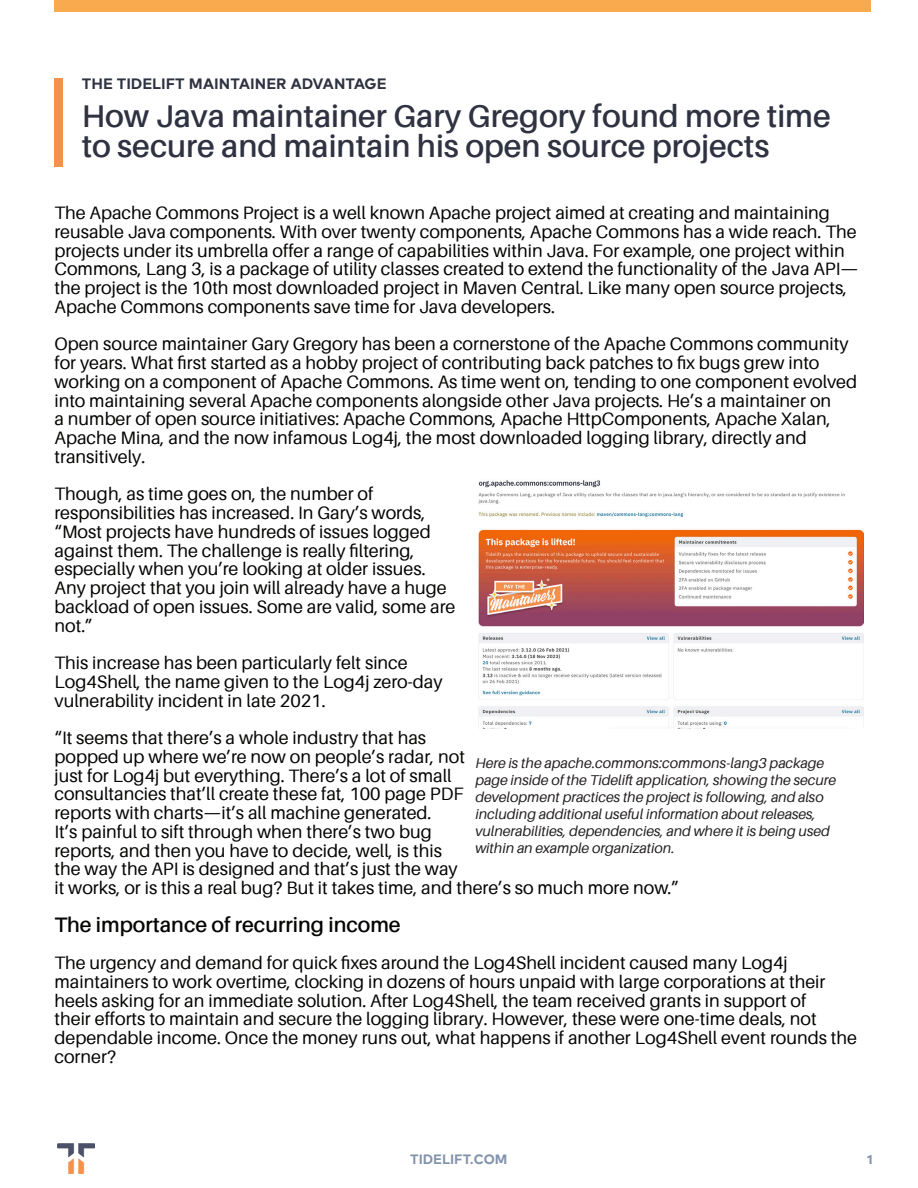
<style>
.page{position:relative;width:918px;height:1188px;background:#fff}
.page>*{position:absolute;margin:0;border:0;box-sizing:border-box;transform-origin:0 0}
.heading_2{font:600 31.5px/30px "Aileron";color:#2e3241}
.t1{font:600 21px "Aileron";color:#040503}
.t2{font:18px/18.8px "Aileron";color:#040503}
.heading_2-2{font:700 15px "Typold";color:#2e3241}
.t3{font:italic 14.25px/17.1px "Aileron";color:#231f20}
.Heading{font:700 13.5px "Typold";color:#8292ac}
</style>
<div class="page">
<div style="left:55px;top:78px;width:8px;height:88px;background:#f6914d"></div>
<div style="left:55px;top:0;width:816px;height:12px;background:#faaa4e"></div>
<img style="left:58px;top:1143px;width:36px;height:31px">
<img style="left:478px;top:480px;width:386px;height:249px">
<p class="heading_2-2" style="left:82px;top:71px;width:306px">THE TIDELIFT MAINTAINER ADVANTAGE</p>
<p class="heading_2" style="left:82px;top:101px;width:750px">How Java maintainer Gary Gregory found more time to secure and maintain his open source projects</p>
<p class="t2" style="left:55px;top:204px;width:805px">The Apache Commons Project is a well known Apache project aimed at creating and maintaining reusable Java components. With over twenty components, Apache Commons has a wide reach. The projects under its umbrella offer a range of capabilities within Java. For example, one project within Commons, Lang 3, is a package of utility classes created to extend the functionality of the Java API— the project is the 10th most downloaded project in Maven Central. Like many open source projects, Apache Commons components save time for Java developers.</p>
<p class="t2" style="left:55px;top:335px;width:804px">Open source maintainer Gary Gregory has been a cornerstone of the Apache Commons community for years. What first started as a hobby project of contributing back patches to fix bugs grew into working on a component of Apache Commons. As time went on, tending to one component evolved into maintaining several Apache components alongside other Java projects. He’s a maintainer on<br>a number of open source initiatives: Apache Commons, Apache HttpComponents, Apache Xalan, Apache Mina, and the now infamous Log4j, the most downloaded logging library, directly and transitively.</p>
<p class="t2" style="left:55px;top:485px;width:402px">Though, as time goes on, the number of responsibilities has increased. In Gary’s words, “Most projects have hundreds of issues logged against them. The challenge is really filtering, especially when you’re looking at older issues.<br>Any project that you join will already have a huge backload of open issues. Some are valid, some are not.”</p>
<p class="t2" style="left:55px;top:654px;width:390px">This increase has been particularly felt since<br>Log4Shell, the name given to the Log4j zero-day vulnerability incident in late 2021.</p>
<p class="t2" style="left:55px;top:729px;width:626px">“It seems that there’s a whole industry that has<br>popped up where we’re now on people’s radar, not<br>just for Log4j but everything. There’s a lot of small<br>consultancies that’ll create these fat, 100 page PDF<br>reports with charts—it’s all machine generated.<br>It’s painful to sift through when there’s two bug<br>reports, and then you have to decide, well, is this<br>the way the API is designed and that’s just the way<br>it works, or is this a real bug? But it takes time, and there’s so much more now.”</p>
<p class="t1" style="left:55px;top:913px;width:348px">The importance of recurring income</p>
<p class="t2" style="left:55px;top:954px;width:804px">The urgency and demand for quick fixes around the Log4Shell incident caused many Log4j maintainers to work overtime, clocking in dozens of hours unpaid with large corporations at their heels asking for an immediate solution. After Log4Shell, the team received grants in support of<br>their efforts to maintain and secure the logging library. However, these were one-time deals, not dependable income. Once the money runs out, what happens if another Log4Shell event rounds the corner?</p>
<p class="t3" style="left:476px;top:755px;width:362px">Here is the apache.commons:commons-lang3 package page inside of the Tidelift application, showing the secure development practices the project is following, and also including additional useful information about releases, vulnerabilities, dependencies, and where it is being used within an example organization.</p>
<p class="Heading" style="left:410px;top:1148px;width:99px">TIDELIFT.COM</p>
<p class="Heading" style="left:867px;top:1148px;width:7px">1</p>
</div>
